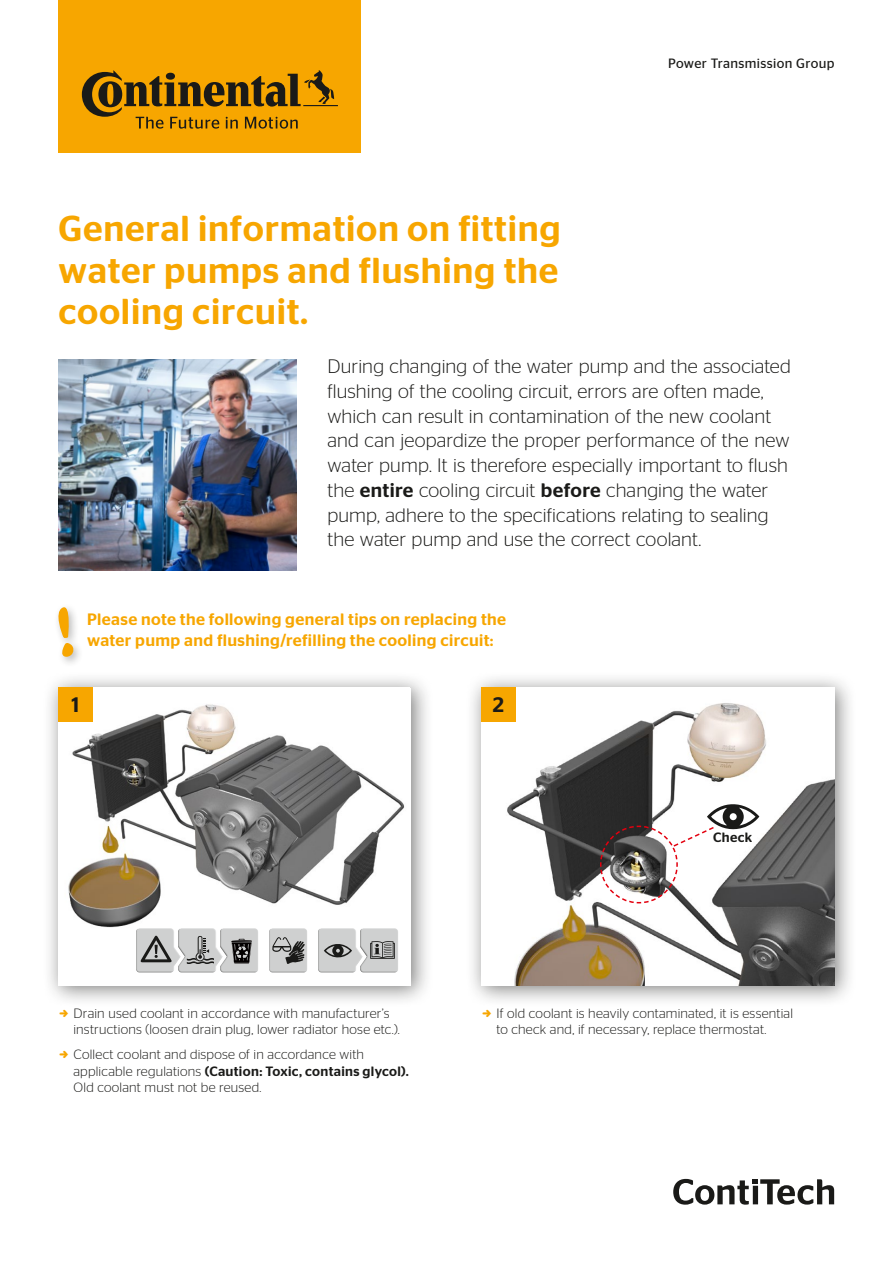
<style>
.page{position:relative;width:893px;height:1263px;background:#fff}
.page>*{position:absolute;margin:0;border:0;box-sizing:border-box;transform-origin:0 0}
.t1{font:500 36px/41.2px "Stag Sans";letter-spacing:.02em;color:#f7a600;text-align:justify}
.t2{font:500 21px "Stag Sans";color:#1a1a18}
.t3{font:300 19.5px/24.8px "Stag Sans";letter-spacing:.005em;color:#1a1a18}
.t4{font:500 16.5px/21px "Stag Sans";letter-spacing:.02em;color:#f7a600}
.t5{font:300 13.5px/16.5px "Stag Sans";letter-spacing:.015em;color:#1a1a18}
.t6{font:13.5px "Stag Sans";letter-spacing:.025em;color:#1a1a18}
.t7{font:500 13.5px "Stag Sans";letter-spacing:.03em;color:#1a1a18}
.s1{font-weight:500}
</style>
<div class="page">
<div style="left:43px;top:672px;width:390px;height:335px;background:#1a1a18;opacity:.55"></div>
<div style="left:58px;top:688px;width:353px;height:297px;background:#fff"></div>
<img style="left:68px;top:688px;width:337px;height:240px">
<div style="left:466px;top:672px;width:390px;height:335px;background:#1a1a18;opacity:.55"></div>
<img style="left:482px;top:688px;width:352px;height:297px">
<svg style="left:673px;top:1179px;width:161px;height:26px"></svg>
<div style="left:58px;top:0;width:303px;height:152px;background:#f7a600"></div>
<svg style="left:82px;top:70px;width:256px;height:59px"></svg>
<img style="left:58px;top:360px;width:239px;height:211px">
<div style="left:58px;top:688px;width:34px;height:34px;background:#f7a600"></div>
<div style="left:482px;top:688px;width:34px;height:34px;background:#f7a600"></div>
<div style="left:54px;top:602px;width:30px;height:65px;background:#1a1a18;opacity:.3"></div>
<svg style="left:54px;top:603px;width:20px;height:54px"></svg>
<svg style="left:599px;top:804px;width:160px;height:100px"></svg>
<div style="left:219px;top:928px;width:39px;height:45px;background:#1a1a18;opacity:.7"></div>
<div style="left:359px;top:928px;width:39px;height:45px;background:#1a1a18;opacity:.7"></div>
<div style="left:177px;top:928px;width:39px;height:45px;background:#1a1a18;opacity:.7"></div>
<svg style="left:183px;top:928px;width:75px;height:44px;background:#b3b3b3"></svg>
<div style="left:138px;top:928px;width:45px;height:45px;background:#fff;opacity:.8"></div>
<div style="left:135px;top:928px;width:39px;height:45px;background:#1a1a18;opacity:.7"></div>
<div style="left:317px;top:928px;width:39px;height:45px;background:#1a1a18;opacity:.7"></div>
<div style="left:271px;top:928px;width:38px;height:45px;background:#f8f8f8"></div>
<div style="left:269px;top:928px;width:38px;height:45px;background:#1a1a18;opacity:.7"></div>
<svg style="left:318px;top:928px;width:80px;height:44px;background:#bdbebe"></svg>
<p class="t6" style="left:668px;top:56px;width:168px">Power Transmission Group</p>
<h1 class="t1" style="left:58px;top:208px;width:504px">General information on fitting water pumps and flushing the cooling circuit.</h1>
<p class="t3" style="left:327px;top:354px;width:465px">During changing of the water pump and the associated flushing of the cooling circuit, errors are often made, which can result in contamination of the new coolant and can jeopardize the proper performance of the new water pump. It is therefore especially important to flush the <span class="s1">entire</span> cooling circuit <span class="s1">before</span> changing the water pump, adhere to the specifications relating to sealing the water pump and use the correct coolant.</p>
<p class="t4" style="left:87px;top:609px;width:420px">Please note the following general tips on replacing the water pump and flushing/refilling the cooling circuit:</p>
<p class="t2" style="left:71px;top:692px;width:9px">1</p>
<p class="t2" style="left:493px;top:692px;width:13px">2</p>
<p class="t7" style="left:713px;top:830px;width:41px">Check</p>
<p class="t5" style="left:73px;top:1004px;width:328px">Drain used coolant in accordance with manufacturer’s instructions (loosen drain plug, lower radiator hose etc.).</p>
<p class="t5" style="left:73px;top:1046px;width:337px">Collect coolant and dispose of in accordance with applicable regulations <span class="s1">(Caution: Toxic, contains glycol).<br></span>Old coolant must not be reused.</p>
<p class="t5" style="left:497px;top:1004px;width:298px">If old coolant is heavily contaminated, it is essential to check and, if necessary, replace thermostat.</p>
</div>
